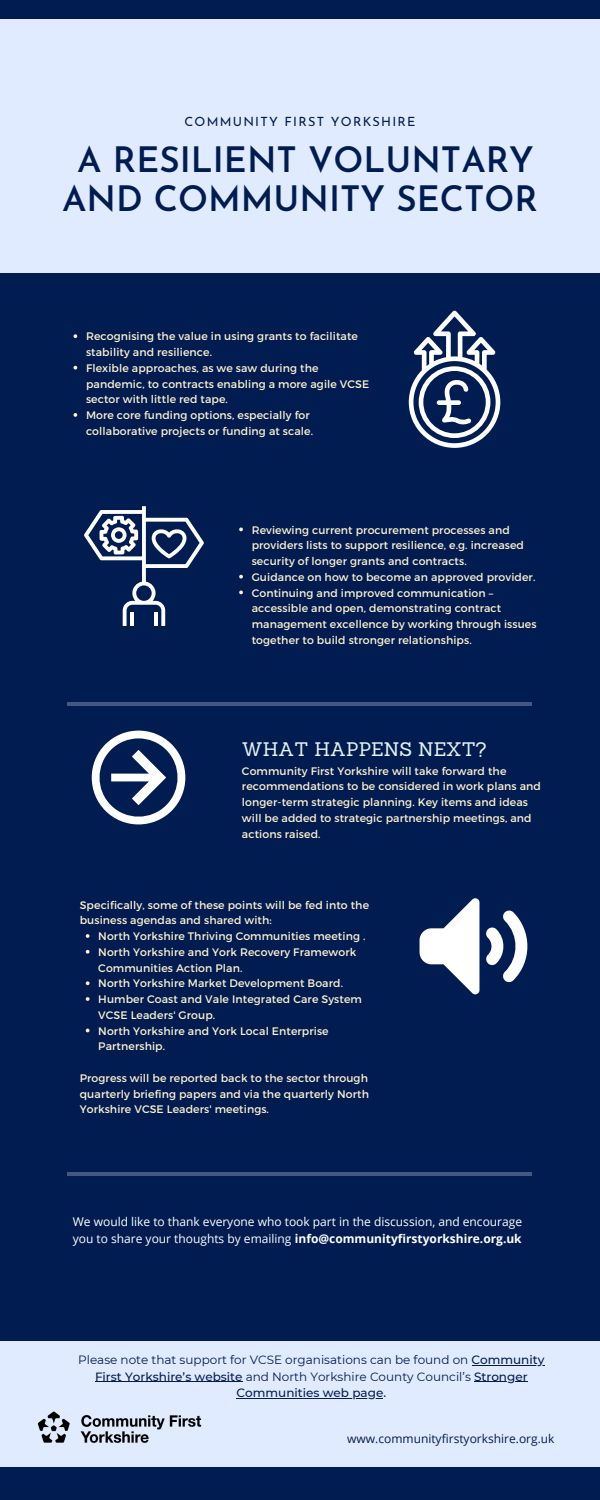
<style>
.page{position:relative;width:600px;height:1500px;background:#011c50}
.page>*{position:absolute;margin:0;border:0;box-sizing:border-box;transform-origin:0 0}
.t1{font:600 35px/38.2px "Josefin Sans";color:#011c50;text-align:center}
.t2{font:19.1px "Sanchez";color:#e7f3f5}
.t3{font:12.7px "Josefin Sans";letter-spacing:.1em;color:#011c50}
.t4{font:12px/16.5px "Montserrat";color:#011c50;text-align:center}
.t5{font:12px/16.5px "Open Sans";color:#fff}
.t6{font:12px "Open Sans";color:#011c50}
.t7{font:10.9px/15.8px "Montserrat";letter-spacing:.01em;color:#fff1d3}
.s1{font-weight:700}
.s2{font-weight:500}
</style>
<div class="page">
<div style="left:0;top:19px;width:600px;height:254px;background:#e1ebff"></div>
<svg style="left:91px;top:731px;width:95px;height:94px"></svg>
<div style="left:0;top:1341px;width:600px;height:126px;background:#e1ebff"></div>
<hr style="left:67px;top:702px;width:465px;height:4px;background:#425883">
<svg style="left:420px;top:898px;width:108px;height:96px"></svg>
<svg style="left:409px;top:310px;width:91px;height:138px"></svg>
<svg style="left:84px;top:506px;width:120px;height:120px"></svg>
<svg style="left:86px;top:934px;width:4px;height:4px"></svg>
<svg style="left:86px;top:950px;width:4px;height:4px"></svg>
<svg style="left:86px;top:981px;width:4px;height:4px"></svg>
<svg style="left:86px;top:997px;width:4px;height:4px"></svg>
<svg style="left:86px;top:1029px;width:4px;height:3px"></svg>
<hr style="left:472px;top:1365px;width:72px;height:1px;background:#011c50">
<hr style="left:95px;top:1381px;width:148px;height:1px;background:#011c50">
<hr style="left:474px;top:1381px;width:54px;height:1px;background:#011c50">
<hr style="left:237px;top:1398px;width:146px;height:1px;background:#011c50">
<svg style="left:74px;top:334px;width:3px;height:4px"></svg>
<svg style="left:74px;top:366px;width:3px;height:4px"></svg>
<svg style="left:74px;top:413px;width:3px;height:4px"></svg>
<svg style="left:239px;top:528px;width:4px;height:3px"></svg>
<svg style="left:239px;top:575px;width:4px;height:4px"></svg>
<svg style="left:239px;top:591px;width:4px;height:3px"></svg>
<img style="left:37px;top:1411px;width:165px;height:32px">
<hr style="left:67px;top:1172px;width:465px;height:3px;background:#e1ebff">
<p class="t3" style="left:184px;top:117px;width:233px">COMMUNITY FIRST YORKSHIRE</p>
<p class="t1" style="left:62px;top:144px;width:477px">A RESILIENT VOLUNTARY<br>AND COMMUNITY SECTOR</p>
<p class="t7" style="left:86px;top:328px;width:273px">Recognising the value in using grants to facilitate stability and resilience.</p>
<p class="t7" style="left:86px;top:359px;width:285px">Flexible approaches, as we saw during the pandemic, to contracts enabling a more agile VCSE sector with little red tape.</p>
<p class="t7" style="left:86px;top:407px;width:229px">More core funding options, especially for collaborative projects or funding at scale.</p>
<p class="t7" style="left:252px;top:521px;width:274px">Reviewing current procurement processes and providers lists to support resilience, e.g. increased security of longer grants and contracts.</p>
<p class="t7" style="left:252px;top:568px;width:285px">Guidance on how to become an approved provider.</p>
<p class="t7" style="left:252px;top:584px;width:286px">Continuing and improved communication – accessible and open, demonstrating contract management excellence by working through issues together to build stronger relationships.</p>
<p class="t2" style="left:242px;top:737px;width:246px">WHAT HAPPENS NEXT?</p>
<p class="t7" style="left:242px;top:762px;width:301px">Community First Yorkshire will take forward the recommendations to be considered in work plans and longer-term strategic planning. Key items and ideas will be added to strategic partnership meetings, and actions raised.</p>
<p class="t7" style="left:80px;top:896px;width:291px">Specifically, some of these points will be fed into the business agendas and shared with:</p>
<p class="t7" style="left:98px;top:928px;width:269px">North Yorkshire Thriving Communities meeting .</p>
<p class="t7" style="left:98px;top:944px;width:259px">North Yorkshire and York Recovery Framework<br>Communities Action Plan.</p>
<p class="t7" style="left:98px;top:975px;width:246px">North Yorkshire Market Development Board.</p>
<p class="t7" style="left:98px;top:991px;width:265px">Humber Coast and Vale Integrated Care System<br>VCSE Leaders' Group.</p>
<p class="t7" style="left:98px;top:1022px;width:232px">North Yorkshire and York Local Enterprise<br>Partnership.</p>
<p class="t7" style="left:80px;top:1070px;width:291px;text-align:justify">Progress will be reported back to the sector through quarterly briefing papers and via the quarterly North Yorkshire VCSE Leaders' meetings.</p>
<p class="t5" style="left:73px;top:1213px;width:451px">We would like to thank everyone who took part in the discussion, and encourage you to share your thoughts by emailing <span class="s1">info@communityfirstyorkshire.org.uk</span></p>
<p class="t4" style="left:78px;top:1352px;width:468px">Please note that support for VCSE organisations can be found on <span class="s2">Community<br>First Yorkshire’s website</span> and North Yorkshire County Council’s <span class="s2">Stronger<br>Communities web page.</span></p>
<p class="t6" style="left:347px;top:1430px;width:209px">www.communityfirstyorkshire.org.uk</p>
</div>
